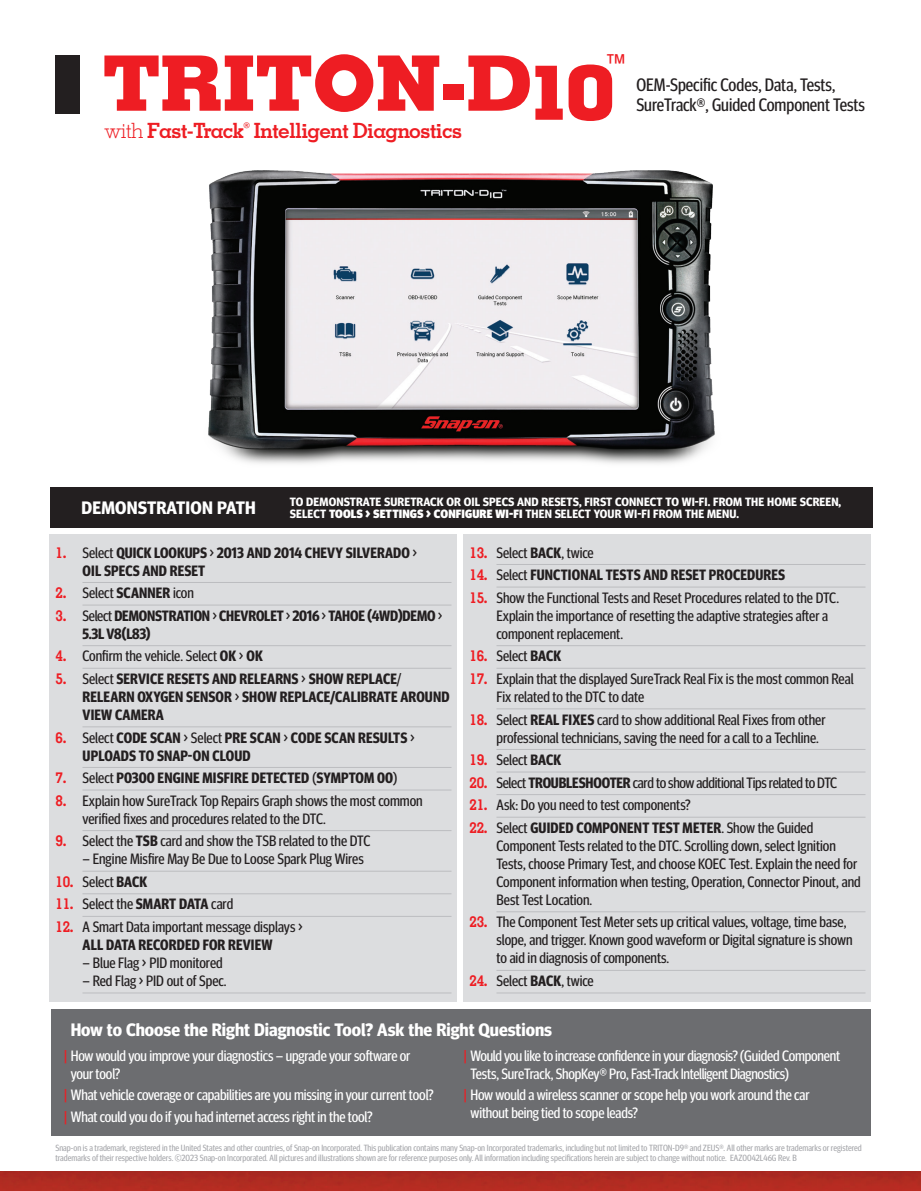
<style>
.page{position:relative;width:921px;height:1191px;background:#fff}
.page>*{position:absolute;margin:0;border:0;box-sizing:border-box;transform-origin:0 0}
.t1{font:800 76.5px "Memphis LT Std";letter-spacing:-.02em;color:#ee1d23}
.t2{font:26.25px "Trade Gothic Next LT Pro";color:#ee1d23}
.t3{font:700 21px "Memphis LT Std";letter-spacing:-.04em;color:#ee1d23}
.t4{font:700 18px "Meta Headline Pro";color:#fff}
.t5{font:condensed 18px/19.5px "Meta Headline Pro";color:#231f20}
.t6{font:condensed 15px/18px "Meta Headline Pro";color:#231f20}
.t7{font:condensed 15px/18px "Meta Headline Pro";letter-spacing:-.015em;color:#fff}
.t8{font:700 condensed 15px/18px "Meta Headline Pro";letter-spacing:.01em;color:#231f20}
.t9{font:700 condensed 15px/18px "Meta Headline Pro";letter-spacing:-.01em;color:#231f20}
.t10{font:condensed 15px "Meta Headline Pro";letter-spacing:-.02em;color:#231f20}
.t11{font:700 12px/12px "Meta Headline Pro";letter-spacing:.01em;color:#fff}
.t12{font:condensed 9px/10.8px "Meta Headline Pro";color:#a8a9ad}
.s1{font-weight:300}
.s2{font-weight:900}
.s3{font-family:"Memphis LT Std";font-weight:700;font-stretch:normal;color:#ee1d23}
.s4{font-weight:700}
.s5{font-family:"Memphis LT Std";font-stretch:normal;color:#ee1d23}
.s6{font-weight:400}
.s7{color:#ee1d23}
</style>
<div class="page">
<div style="left:50px;top:534px;width:407px;height:468px;background:#dcdddf"></div>
<div style="left:50px;top:488px;width:823px;height:40px;background:#231f20"></div>
<div style="left:464px;top:534px;width:407px;height:468px;background:#dcdddf"></div>
<hr style="left:82px;top:582px;width:370px;height:1px;background:#bcbdc0">
<hr style="left:82px;top:605px;width:370px;height:1px;background:#bcbdc0">
<hr style="left:82px;top:645px;width:370px;height:1px;background:#bcbdc0">
<hr style="left:82px;top:668px;width:370px;height:1px;background:#bcbdc0">
<hr style="left:82px;top:727px;width:370px;height:1px;background:#bcbdc0">
<hr style="left:82px;top:767px;width:370px;height:1px;background:#bcbdc0">
<hr style="left:82px;top:790px;width:370px;height:1px;background:#bcbdc0">
<hr style="left:82px;top:830px;width:370px;height:1px;background:#bcbdc0">
<hr style="left:82px;top:871px;width:370px;height:1px;background:#bcbdc0">
<hr style="left:82px;top:894px;width:370px;height:1px;background:#bcbdc0">
<hr style="left:82px;top:916px;width:370px;height:1px;background:#bcbdc0">
<hr style="left:82px;top:993px;width:370px;height:1px;background:#bcbdc0">
<hr style="left:496px;top:564px;width:370px;height:1px;background:#bcbdc0">
<hr style="left:496px;top:587px;width:370px;height:1px;background:#bcbdc0">
<hr style="left:496px;top:645px;width:370px;height:1px;background:#bcbdc0">
<hr style="left:496px;top:668px;width:370px;height:1px;background:#bcbdc0">
<hr style="left:496px;top:709px;width:370px;height:1px;background:#bcbdc0">
<hr style="left:496px;top:749px;width:370px;height:1px;background:#bcbdc0">
<hr style="left:496px;top:772px;width:370px;height:1px;background:#bcbdc0">
<hr style="left:496px;top:794px;width:370px;height:1px;background:#bcbdc0">
<hr style="left:496px;top:817px;width:370px;height:1px;background:#bcbdc0">
<hr style="left:496px;top:912px;width:370px;height:1px;background:#bcbdc0">
<hr style="left:496px;top:970px;width:370px;height:1px;background:#bcbdc0">
<hr style="left:496px;top:993px;width:370px;height:1px;background:#bcbdc0">
<div style="left:51px;top:1009px;width:819px;height:127px;background:#6c6d70"></div>
<img style="left:0;top:1171px;width:921px;height:20px">
<div style="left:56px;top:56px;width:24px;height:58px;background:#231f20"></div>
<img style="left:208px;top:170px;width:507px;height:294px">
<h1 class="t1" style="left:102px;top:34px;width:516px">TRITON-D10</h1>
<h2 class="t2" style="left:606px;top:45px;width:21px">™</h2>
<h3 class="t3" style="left:104px;top:117px;width:360px"><span class="s1">with</span> Fast-Track<sup>®</sup> Intelligent Diagnostics</h3>
<p class="t5" style="left:636px;top:74px;width:230px">OEM-Specific Codes, Data, Tests,<br>SureTrack®, Guided Component Tests</p>
<p class="t4" style="left:82px;top:494px;width:176px">DEMONSTRATION PATH</p>
<p class="t11" style="left:290px;top:495px;width:553px">TO DEMONSTRATE SURETRACK OR OIL SPECS AND RESETS, FIRST CONNECT TO WI-FI. FROM THE HOME SCREEN,<br>SELECT <span class="s2">TOOLS &gt; SETTINGS &gt; CONFIGURE WI-FI</span> THEN SELECT YOUR WI-FI FROM THE MENU.</p>
<p class="t6" style="left:470px;top:542px;width:126px"><span class="s3">13.</span> Select <span class="s4">BACK</span>, twice</p>
<p class="t8" style="left:470px;top:565px;width:317px"><span class="s5">14.</span> <span class="s6">Select</span> FUNCTIONAL TESTS AND RESET PROCEDURES</p>
<p class="t6" style="left:496px;top:588px;width:344px;text-indent:-27px"><span class="s3">15.</span> Show the Functional Tests and Reset Procedures related to the DTC.<br>Explain the importance of resetting the adaptive strategies after a component replacement.</p>
<p class="t6" style="left:470px;top:646px;width:93px"><span class="s3">16.</span> Select <span class="s4">BACK</span></p>
<p class="t6" style="left:496px;top:669px;width:359px;text-indent:-27px"><span class="s3">17.</span> Explain that the displayed SureTrack Real Fix is the most common Real<br>Fix related to the DTC to date</p>
<p class="t6" style="left:496px;top:709px;width:331px;text-indent:-27px"><span class="s3">18.</span> Select <span class="s4">REAL FIXES</span> card to show additional Real Fixes from other professional technicians, saving the need for a call to a Techline.</p>
<p class="t6" style="left:470px;top:750px;width:93px"><span class="s3">19.</span> Select <span class="s4">BACK</span></p>
<p class="t10" style="left:470px;top:771px;width:369px"><span class="s3">20.</span> Select <span class="s4">TROUBLESHOOTER</span> card to show additional Tips related to DTC</p>
<p class="t6" style="left:470px;top:795px;width:223px"><span class="s3">21.</span> Ask: Do you need to test components?</p>
<p class="t6" style="left:496px;top:818px;width:366px;text-indent:-27px"><span class="s3">22.</span> Select <span class="s4">GUIDED COMPONENT TEST METER</span>. Show the Guided Component Tests related to the DTC. Scrolling down, select Ignition Tests, choose Primary Test, and choose KOEC Test. Explain the need for Component information when testing, Operation, Connector Pinout, and Best Test Location.</p>
<p class="t6" style="left:496px;top:912px;width:358px;text-indent:-27px"><span class="s3">23.</span> The Component Test Meter sets up critical values, voltage, time base, slope, and trigger. Known good waveform or Digital signature is shown to aid in diagnosis of components.</p>
<p class="t6" style="left:469px;top:971px;width:126px"><span class="s3">24.</span> Select <span class="s4">BACK</span>, twice</p>
<p class="t4" style="left:71px;top:1016px;width:483px">How to Choose the Right Diagnostic Tool? Ask the Right Questions</p>
<p class="t7" style="left:71px;top:1046px;width:341px;text-indent:-7px"><span class="s7">|</span> How would you improve your diagnostics – upgrade your software or your tool?</p>
<p class="t7" style="left:64px;top:1084px;width:371px;line-height:21.3px"><span class="s7">|</span> What vehicle coverage or capabilities are you missing in your current tool? <span class="s7">|</span> What could you do if you had internet access right in the tool?</p>
<p class="t8" style="left:83px;top:542px;width:336px;text-indent:-27px"><span class="s5">1.</span> <span class="s6">Select</span> QUICK LOOKUPS <span class="s6">&gt;</span> 2013 AND 2014 CHEVY SILVERADO <span class="s6">&gt;<br></span>OIL SPECS AND RESET</p>
<p class="t6" style="left:56px;top:583px;width:140px"><span class="s3">2.</span> Select <span class="s4">SCANNER</span> icon</p>
<p class="t9" style="left:83px;top:606px;width:362px;text-indent:-27px"><span class="s5">3.</span> <span class="s6">Select</span> DEMONSTRATION <span class="s6">&gt;</span> CHEVROLET <span class="s6">&gt;</span> 2016 <span class="s6">&gt;</span> TAHOE (4WD)DEMO <span class="s6">&gt;<br></span>5.3L V8(L83)</p>
<p class="t6" style="left:56px;top:646px;width:209px"><span class="s3">4.</span> Confirm the vehicle. Select <span class="s4">OK</span> &gt; <span class="s4">OK</span></p>
<p class="t8" style="left:83px;top:669px;width:368px;text-indent:-27px"><span class="s5">5.</span> <span class="s6">Select</span> SERVICE RESETS AND RELEARNS <span class="s6">&gt;</span> SHOW REPLACE<span class="s6">/<br></span>RELEARN OXYGEN SENSOR <span class="s6">&gt;</span> SHOW REPLACE/CALIBRATE AROUND<br>VIEW CAMERA</p>
<p class="t8" style="left:83px;top:727px;width:334px;text-indent:-27px"><span class="s5">6.</span> <span class="s6">Select</span> CODE SCAN <span class="s6">&gt; Select</span> PRE SCAN <span class="s6">&gt;</span> CODE SCAN RESULTS <span class="s6">&gt;<br></span>UPLOADS TO SNAP-ON CLOUD</p>
<p class="t8" style="left:56px;top:768px;width:344px"><span class="s5">7.</span> <span class="s6">Select</span> P0300 ENGINE MISFIRE DETECTED <span class="s6">(</span>SYMPTOM 00<span class="s6">)</span></p>
<p class="t6" style="left:83px;top:791px;width:342px;text-indent:-27px"><span class="s3">8.</span> Explain how SureTrack Top Repairs Graph shows the most common verified fixes and procedures related to the DTC.</p>
<p class="t6" style="left:56px;top:831px;width:316px"><span class="s3">9.</span> Select the <span class="s4">TSB</span> card and show the TSB related to the DTC</p>
<p class="t6" style="left:83px;top:849px;width:283px">– Engine Misfire May Be Due to Loose Spark Plug Wires</p>
<p class="t6" style="left:56px;top:872px;width:93px"><span class="s3">10.</span> Select <span class="s4">BACK</span></p>
<p class="t6" style="left:56px;top:894px;width:179px"><span class="s3">11.</span> Select the <span class="s4">SMART DATA</span> card</p>
<p class="t6" style="left:56px;top:917px;width:249px;text-align:center"><span class="s3">12.</span> A Smart Data important message displays &gt;<br><span class="s4">ALL DATA RECORDED FOR REVIEW</span></p>
<p class="t6" style="left:83px;top:953px;width:142px">– Blue Flag &gt; PID monitored</p>
<p class="t6" style="left:83px;top:971px;width:146px">– Red Flag &gt; PID out of Spec.</p>
<p class="t7" style="left:471px;top:1046px;width:371px;text-indent:-7px"><span class="s7">|</span> Would you like to increase confidence in your diagnosis? (Guided Component<br>Tests, SureTrack, ShopKey® Pro, Fast-Track Intelligent Diagnostics)</p>
<p class="t7" style="left:471px;top:1085px;width:340px;text-indent:-7px"><span class="s7">|</span> How would a wireless scanner or scope help you work around the car without being tied to scope leads?</p>
<p class="t12" style="left:56px;top:1141px;width:808px">Snap-on is a trademark, registered in the United States and other countries, of Snap-on Incorporated. This publication contains many Snap-on Incorporated trademarks, including but not limited to TRITON-D9® and ZEUS®. All other marks are trademarks or registered trademarks of their respective holders. ©2023 Snap-on Incorporated. All pictures and illustrations shown are for reference purposes only. All information including specifications herein are subject to change without notice. EAZ0042L46G Rev. B</p>
</div>
